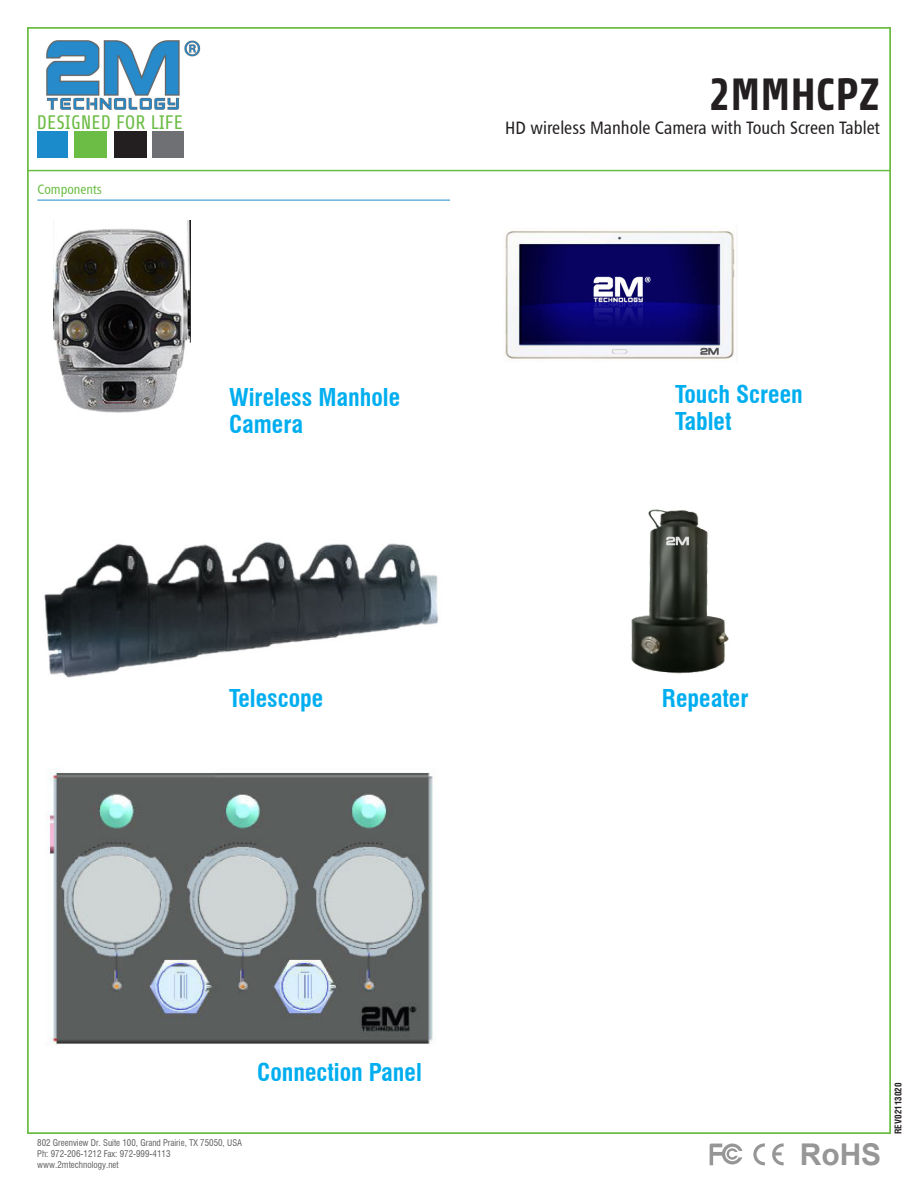
<style>
.page{position:relative;width:918px;height:1188px;background:#fff}
.page>*{position:absolute;margin:0;border:0;box-sizing:border-box;transform-origin:0 0}
.t1{font:700 45px "Share";color:#231f20}
.t2{font:700 30px "Arial";color:#969697}
.t3{font:700 condensed 24px/27px "Swiss 721 BT";color:#00aeef}
.t4{font:19.5px "Share";color:#6cbd45}
.t5{font:18px "Humanist 777 BT Roman Condensed B";color:#231f20}
.t6{font:13.5px "Humanist 777 BT Roman Condensed B";color:#6cbd45}
.t7{font:condensed 9px/10.8px "Swiss 721 BT";color:#606063}
.t8{font:700 condensed 9px "Helvetica";color:#231f20}
</style>
<div class="page">
<img style="left:46px;top:40px;width:154px;height:69px">
<div style="left:152px;top:131px;width:31px;height:27px;background:#6f7073"></div>
<div style="left:114px;top:131px;width:32px;height:27px;background:#231f20"></div>
<div style="left:74px;top:131px;width:32px;height:27px;background:#6cbd45"></div>
<div style="left:37px;top:131px;width:31px;height:27px;background:#1b8bcb"></div>
<hr style="left:27px;top:170px;width:864px;height:1px;background:#6cbd45">
<svg style="left:710px;top:1144px;width:32px;height:21px"></svg>
<svg style="left:753px;top:1143px;width:12px;height:22px"></svg>
<svg style="left:772px;top:1143px;width:12px;height:22px"></svg>
<hr style="left:37px;top:200px;width:413px;height:1px;background:#1b8bcb">
<img style="left:54px;top:221px;width:137px;height:192px">
<img style="left:504px;top:231px;width:233px;height:129px">
<img style="left:44px;top:541px;width:395px;height:137px">
<img style="left:47px;top:769px;width:386px;height:276px">
<img style="left:631px;top:509px;width:98px;height:165px">
<h3 class="t4" style="left:37px;top:112px;width:148px">DESIGNED FOR LIFE</h3>
<p class="t6" style="left:37px;top:181px;width:66px">Components</p>
<h1 class="t1" style="left:709px;top:70px;width:172px">2MMHCPZ</h1>
<h3 class="t5" style="left:505px;top:116px;width:376px">HD wireless Manhole Camera with Touch Screen Tablet</h3>
<p class="t3" style="left:229px;top:384px;width:173px">Wireless Manhole<br>Camera</p>
<p class="t3" style="left:675px;top:381px;width:129px">Touch Screen<br>Tablet</p>
<p class="t3" style="left:229px;top:685px;width:96px">Telescope</p>
<p class="t3" style="left:662px;top:685px;width:88px">Repeater</p>
<p class="t3" style="left:257px;top:1059px;width:166px">Connection Panel</p>
<p class="t7" style="left:37px;top:1138px;width:206px">802 Greenview Dr. Suite 100, Grand Prairie, TX 75050, USA<br>Ph: 972-206-1212 Fax: 972-999-4113 www.2mtechnology.net</p>
<h2 class="t2" style="left:800px;top:1134px;width:83px">RoHS</h2>
<p class="t8" style="left:892px;top:1134px;width:53px;rotate:-90deg">REV02113020</p>
</div>
